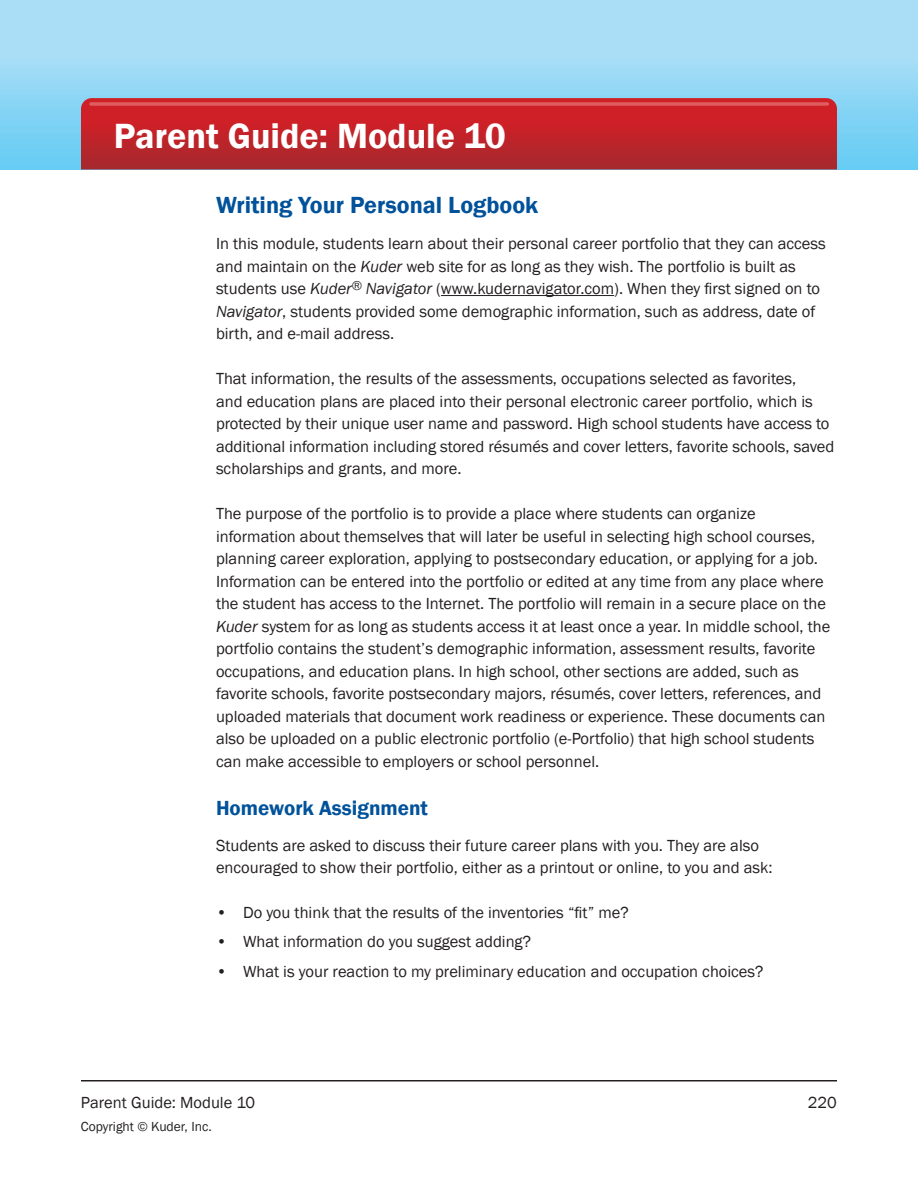
<style>
.page{position:relative;width:918px;height:1188px;background:#fff}
.page>*{position:absolute;margin:0;border:0;box-sizing:border-box;transform-origin:0 0}
.t1{font:600 36px "Franklin Gothic";color:#fff}
.t2{font:600 24px "Franklin Gothic";color:#01529a}
.t3{font:600 21px "Franklin Gothic";color:#01529a}
.Non_Bold_Bullets_-_L{font:16.5px/22.5px "Franklin Gothic";color:#231f20}
.t4{font:13.5px "Franklin Gothic";color:#231f20}
.s1{font-style:italic}
</style>
<div class="page">
<hr style="left:81px;top:1080px;width:756px;height:2px;background:#231f20">
<div style="left:0;top:0;width:918px;height:170px;background:linear-gradient(to bottom,#b9e2f8,#6acdf4)"></div>
<svg style="left:81px;top:98px;width:756px;height:72px;background:#be242a"></svg>
<hr style="left:89px;top:102px;width:740px;height:4px;background:#dc5355;border-radius:2px">
<hr style="left:441px;top:295px;width:173px;height:1px;background:#231f20">
<h1 class="t1" style="left:114px;top:114px;width:394px">Parent Guide: Module 10</h1>
<p class="t2" style="left:216px;top:191px;width:324px">Writing Your Personal Logbook</p>
<p class="Non_Bold_Bullets_-_L" style="left:216px;top:233px;width:611px">In this module, students learn about their personal career portfolio that they can access and maintain on the <span class="s1">Kuder</span> web site for as long as they wish. The portfolio is built as students use <span class="s1">Kuder</span><sup>®</sup> <span class="s1">Navigator</span> (www.kudernavigator.com). When they first signed on to <span class="s1">Navigator</span>, students provided some demographic information, such as address, date of birth, and e-mail address.</p>
<p class="Non_Bold_Bullets_-_L" style="left:216px;top:368px;width:620px">That information, the results of the assessments, occupations selected as favorites,<br>and education plans are placed into their personal electronic career portfolio, which is protected by their unique user name and password. High school students have access to additional information including stored résumés and cover letters, favorite schools, saved scholarships and grants, and more.</p>
<p class="Non_Bold_Bullets_-_L" style="left:216px;top:503px;width:616px">The purpose of the portfolio is to provide a place where students can organize information about themselves that will later be useful in selecting high school courses, planning career exploration, applying to postsecondary education, or applying for a job.<br>Information can be entered into the portfolio or edited at any time from any place where the student has access to the Internet. The portfolio will remain in a secure place on the <span class="s1">Kuder</span> system for as long as students access it at least once a year. In middle school, the portfolio contains the student’s demographic information, assessment results, favorite occupations, and education plans. In high school, other sections are added, such as favorite schools, favorite postsecondary majors, résumés, cover letters, references, and uploaded materials that document work readiness or experience. These documents can also be uploaded on a public electronic portfolio (e-Portfolio) that high school students can make accessible to employers or school personnel.</p>
<p class="t3" style="left:216px;top:795px;width:213px">Homework Assignment</p>
<p class="Non_Bold_Bullets_-_L" style="left:216px;top:834px;width:558px">Students are asked to discuss their future career plans with you. They are also encouraged to show their portfolio, either as a printout or online, to you and ask:</p>
<p class="Non_Bold_Bullets_-_L" style="left:216px;top:902px;width:414px">• Do you think that the results of the inventories “fit” me?</p>
<p class="Non_Bold_Bullets_-_L" style="left:216px;top:931px;width:317px">• What information do you suggest adding?</p>
<p class="Non_Bold_Bullets_-_L" style="left:216px;top:960px;width:549px">• What is your reaction to my preliminary education and occupation choices?</p>
<p class="Non_Bold_Bullets_-_L" style="left:81px;top:1092px;width:176px">Parent Guide: Module 10</p>
<p class="Non_Bold_Bullets_-_L" style="left:808px;top:1092px;width:31px">220</p>
<p class="t4" style="left:81px;top:1118px;width:132px">Copyright © Kuder, Inc.</p>
</div>
